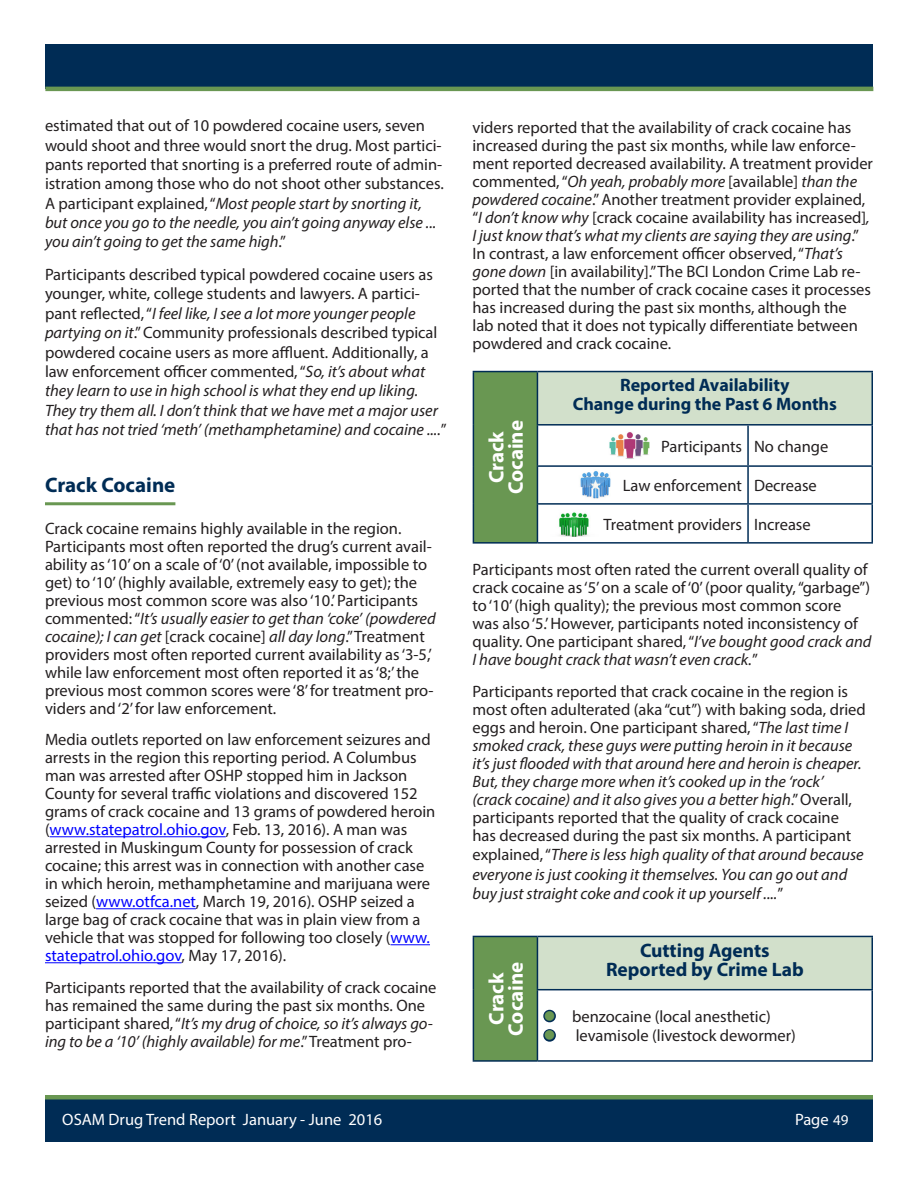
<style>
.page{position:relative;width:918px;height:1188px;background:#fff}
.page>*{position:absolute;margin:0;border:0;box-sizing:border-box;transform-origin:0 0}
.Paragraph_Body_Text{font:700 21px/19.4px "Myriad Pro";color:#fff;text-align:center}
.Subhead_with_rule_At{font:700 21px "Myriad Pro";color:#002c55}
.Paragraph_Body_Text-2{font:700 19.5px/19.4px "Myriad Pro";color:#002c55;text-align:center}
.Paragraph_Body_Text-3{font:700 18px/19.4px "Myriad Pro";color:#002c55;text-align:center}
.Paragraph_Body_Text-4{font:16.5px/18px "Myriad Pro";color:#231f20}
.Paragraph_Body_Text-5{font:italic 16.5px/18.3px "Myriad Pro";color:#231f20}
.t1{font:16.5px "Myriad Pro";color:#fff}
.s1{font-style:italic}
.s2{color:#00f}
.s3{font-style:normal}
.s4{color:#699752}
.s5{font-size:15px}
</style>
<div class="page">
<div style="left:45px;top:44px;width:828px;height:45px;background:#002c55"></div>
<hr style="left:45px;top:87px;width:828px;height:4px;background:#699752">
<div style="left:45px;top:1097px;width:828px;height:45px;background:#002c55"></div>
<div style="left:45px;top:1095px;width:828px;height:5px;background:#699752"></div>
<hr style="left:45px;top:502px;width:130px;height:3px;background:#699752">
<hr style="left:50px;top:836px;width:176px;height:1px;background:#00f">
<hr style="left:96px;top:908px;width:100px;height:1px;background:#00f">
<hr style="left:391px;top:944px;width:39px;height:1px;background:#00f">
<hr style="left:45px;top:962px;width:137px;height:1px;background:#00f">
<div style="left:473px;top:372px;width:64px;height:171px;background:#699752"></div>
<div style="left:537px;top:372px;width:335px;height:53px;background:#d2e0cb"></div>
<hr style="left:473px;top:371px;width:64px;height:1px;background:#002c55">
<hr style="left:473px;top:372px;width:1px;height:53px;background:#002c55">
<hr style="left:473px;top:425px;width:1px;height:41px;background:#002c55">
<hr style="left:473px;top:466px;width:1px;height:38px;background:#002c55">
<hr style="left:473px;top:504px;width:1px;height:38px;background:#002c55">
<hr style="left:473px;top:542px;width:64px;height:2px;background:#002c55">
<hr style="left:537px;top:371px;width:211px;height:1px;background:#002c55">
<hr style="left:537px;top:372px;width:1px;height:52px;background:#002c55">
<hr style="left:748px;top:371px;width:125px;height:1px;background:#002c55">
<hr style="left:872px;top:372px;width:1px;height:52px;background:#002c55">
<hr style="left:537px;top:424px;width:211px;height:2px;background:#002c55">
<hr style="left:537px;top:426px;width:1px;height:39px;background:#002c55">
<hr style="left:748px;top:424px;width:125px;height:2px;background:#002c55">
<hr style="left:747px;top:426px;width:2px;height:39px;background:#002c55">
<hr style="left:872px;top:426px;width:1px;height:39px;background:#002c55">
<hr style="left:537px;top:465px;width:211px;height:2px;background:#002c55">
<hr style="left:537px;top:467px;width:1px;height:36px;background:#002c55">
<hr style="left:748px;top:465px;width:125px;height:2px;background:#002c55">
<hr style="left:747px;top:467px;width:2px;height:36px;background:#002c55">
<hr style="left:872px;top:467px;width:1px;height:36px;background:#002c55">
<hr style="left:537px;top:503px;width:211px;height:2px;background:#002c55">
<hr style="left:537px;top:505px;width:1px;height:37px;background:#002c55">
<hr style="left:748px;top:503px;width:125px;height:2px;background:#002c55">
<hr style="left:747px;top:505px;width:2px;height:37px;background:#002c55">
<hr style="left:872px;top:505px;width:1px;height:37px;background:#002c55">
<hr style="left:537px;top:542px;width:211px;height:2px;background:#002c55">
<hr style="left:748px;top:542px;width:125px;height:2px;background:#002c55">
<img style="left:609px;top:432px;width:41px;height:27px">
<img style="left:580px;top:471px;width:31px;height:28px">
<img style="left:559px;top:512px;width:30px;height:25px">
<div style="left:473px;top:936px;width:64px;height:125px;background:#699752"></div>
<div style="left:537px;top:936px;width:335px;height:54px;background:#d2e0cb"></div>
<hr style="left:473px;top:936px;width:64px;height:1px;background:#002c55">
<hr style="left:473px;top:937px;width:1px;height:53px;background:#002c55">
<hr style="left:473px;top:990px;width:1px;height:70px;background:#002c55">
<hr style="left:473px;top:1060px;width:64px;height:2px;background:#002c55">
<hr style="left:537px;top:936px;width:336px;height:1px;background:#002c55">
<hr style="left:537px;top:937px;width:1px;height:52px;background:#002c55">
<hr style="left:872px;top:937px;width:1px;height:52px;background:#002c55">
<hr style="left:537px;top:989px;width:336px;height:1px;background:#002c55">
<hr style="left:537px;top:990px;width:1px;height:70px;background:#002c55">
<hr style="left:872px;top:990px;width:1px;height:70px;background:#002c55">
<hr style="left:537px;top:1060px;width:336px;height:2px;background:#002c55">
<svg style="left:543px;top:1009px;width:13px;height:33px"></svg>
<p class="Paragraph_Body_Text-4" style="left:45px;top:116px;width:400px;line-height:19.4px">estimated that out of 10 powdered cocaine users, seven would shoot and three would snort the drug. Most partici&shy;pants reported that snorting is a preferred route of admin&shy;istration among those who do not shoot other substances.<br>A participant explained, “<span class="s1">Most people start by snorting it, but once you go to the needle, you ain’t going anyway else ... you ain’t going to get the same high</span>.”</p>
<p class="Paragraph_Body_Text-4" style="left:45px;top:265px;width:403px;line-height:19.4px">Participants described typical powdered cocaine users as younger, white, college students and lawyers. A partici&shy;pant reflected, “<span class="s1">I feel like, I see a lot more younger people partying on it</span>.” Community professionals described typical powdered cocaine users as more affluent. Additionally, a law enforcement officer commented, “<span class="s1">So, it’s about what they learn to use in high school is what they end up liking.<br>They try them all. I don’t think that we have met a major user that has not tried ‘meth’ (methamphetamine) and cocaine ....</span>”</p>
<p class="Subhead_with_rule_At" style="left:45px;top:471px;width:132px">Crack Cocaine</p>
<p class="Paragraph_Body_Text-4" style="left:45px;top:519px;width:392px">Crack cocaine remains highly available in the region.<br>Participants most often reported the drug’s current avail&shy;ability as ‘10’ on a scale of ‘0’ (not available, impossible to get) to ‘10’ (highly available, extremely easy to get); the previous most common score was also ‘10.’ Participants commented: “<span class="s1">It’s usually easier to get than ‘coke’ (powdered cocaine); I can get</span> [crack cocaine] <span class="s1">all day long</span>.” Treatment providers most often reported current availability as ‘3-5,’ while law enforcement most often reported it as ‘8;’ the previous most common scores were ‘8’ for treatment pro&shy;viders and ‘2’ for law enforcement.</p>
<p class="Paragraph_Body_Text-4" style="left:45px;top:730px;width:392px">Media outlets reported on law enforcement seizures and arrests in the region this reporting period. A Columbus man was arrested after OSHP stopped him in Jackson County for several traffic violations and discovered 152 grams of crack cocaine and 13 grams of powdered heroin (<span class="s2">www.statepatrol.ohio.gov</span>, Feb. 13, 2016). A man was arrested in Muskingum County for possession of crack cocaine; this arrest was in connection with another case in which heroin, methamphetamine and marijuana were seized (<span class="s2">www.otfca.net</span>, March 19, 2016). OSHP seized a large bag of crack cocaine that was in plain view from a vehicle that was stopped for following too closely (<span class="s2">www. statepatrol.ohio.gov</span>, May 17, 2016).</p>
<p class="Paragraph_Body_Text-4" style="left:45px;top:978px;width:393px">Participants reported that the availability of crack cocaine has remained the same during the past six months. One participant shared, “<span class="s1">It’s my drug of choice, so it’s always go&shy;ing to be a ‘10’ (highly available) for me</span>.” Treatment pro-</p>
<p class="Paragraph_Body_Text-4" style="left:472px;top:118px;width:402px">viders reported that the availability of crack cocaine has increased during the past six months, while law enforce&shy;ment reported decreased availability. A treatment provider commented, “<span class="s1">Oh yeah, probably more</span> [available] <span class="s1">than the powdered cocaine</span>.” Another treatment provider explained, “<span class="s1">I don’t know why</span> [crack cocaine availability has increased]<span class="s1">, I just know that’s what my clients are saying they are using</span>.” In contrast, a law enforcement officer observed, “<span class="s1">That’s gone down</span> [in availability].” The BCI London Crime Lab re&shy;ported that the number of crack cocaine cases it processes has increased during the past six months, although the<br>lab noted that it does not typically differentiate between powdered and crack cocaine.</p>
<p class="Paragraph_Body_Text" style="left:486px;top:494px;width:75px;rotate:-90deg">Crack<br>Cocaine</p>
<p class="Paragraph_Body_Text-3" style="left:573px;top:375px;width:266px">Reported Availability<br>Change during the Past 6 Months</p>
<p class="Paragraph_Body_Text-4" style="left:661px;top:437px;width:82px">Participants</p>
<p class="Paragraph_Body_Text-4" style="left:754px;top:437px;width:76px">No change</p>
<p class="Paragraph_Body_Text-4" style="left:623px;top:476px;width:121px">Law enforcement</p>
<p class="Paragraph_Body_Text-4" style="left:754px;top:476px;width:64px">Decrease</p>
<p class="Paragraph_Body_Text-4" style="left:603px;top:515px;width:140px">Treatment providers</p>
<p class="Paragraph_Body_Text-4" style="left:754px;top:515px;width:58px">Increase</p>
<p class="Paragraph_Body_Text-4" style="left:473px;top:561px;width:400px">Participants most often rated the current overall quality of crack cocaine as ‘5’ on a scale of ‘0’ (poor quality, “garbage”) to ‘10’ (high quality); the previous most common score was also ‘5.’ However, participants noted inconsistency of quality. One participant shared, “<span class="s1">I’ve bought good crack and I have bought crack that wasn’t even crack.</span>”</p>
<p class="Paragraph_Body_Text-5" style="left:473px;top:682px;width:395px"><span class="s3">Participants reported that crack cocaine in the region is most often adulterated (aka “cut”) with baking soda, dried eggs and heroin. One participant shared, “</span>The last time I smoked crack, these guys were putting heroin in it because it’s just flooded with that around here and heroin is cheaper.<br>But, they charge more when it’s cooked up in the ‘rock’ (crack cocaine) and it also gives you a better high<span class="s3">.” Overall, participants reported that the quality of crack cocaine has decreased during the past six months. A participant explained, “</span>There is less high quality of that around because everyone is just cooking it themselves. You can go out and buy just straight coke and cook it up yourself ....<span class="s3">”</span></p>
<p class="Paragraph_Body_Text" style="left:486px;top:1036px;width:75px;rotate:-90deg">Crack<br>Cocaine</p>
<p class="Paragraph_Body_Text-2" style="left:606px;top:940px;width:199px">Cutting Agents<br>Reported by Crime Lab</p>
<p class="Paragraph_Body_Text-4" style="left:543px;top:1007px;width:229px"><span class="s4">●</span> benzocaine (local anesthetic)</p>
<p class="Paragraph_Body_Text-4" style="left:543px;top:1027px;width:254px"><span class="s4">●</span> levamisole (livestock dewormer)</p>
<p class="t1" style="left:239px;top:1108px;width:130px">January-June 2013</p>
<p class="t1" style="left:62px;top:1109px;width:322px">OSAM Drug Trend Report January - June 2016</p>
<p class="t1" style="left:795px;top:1109px;width:55px">Page <span class="s5">49</span></p>
</div>
